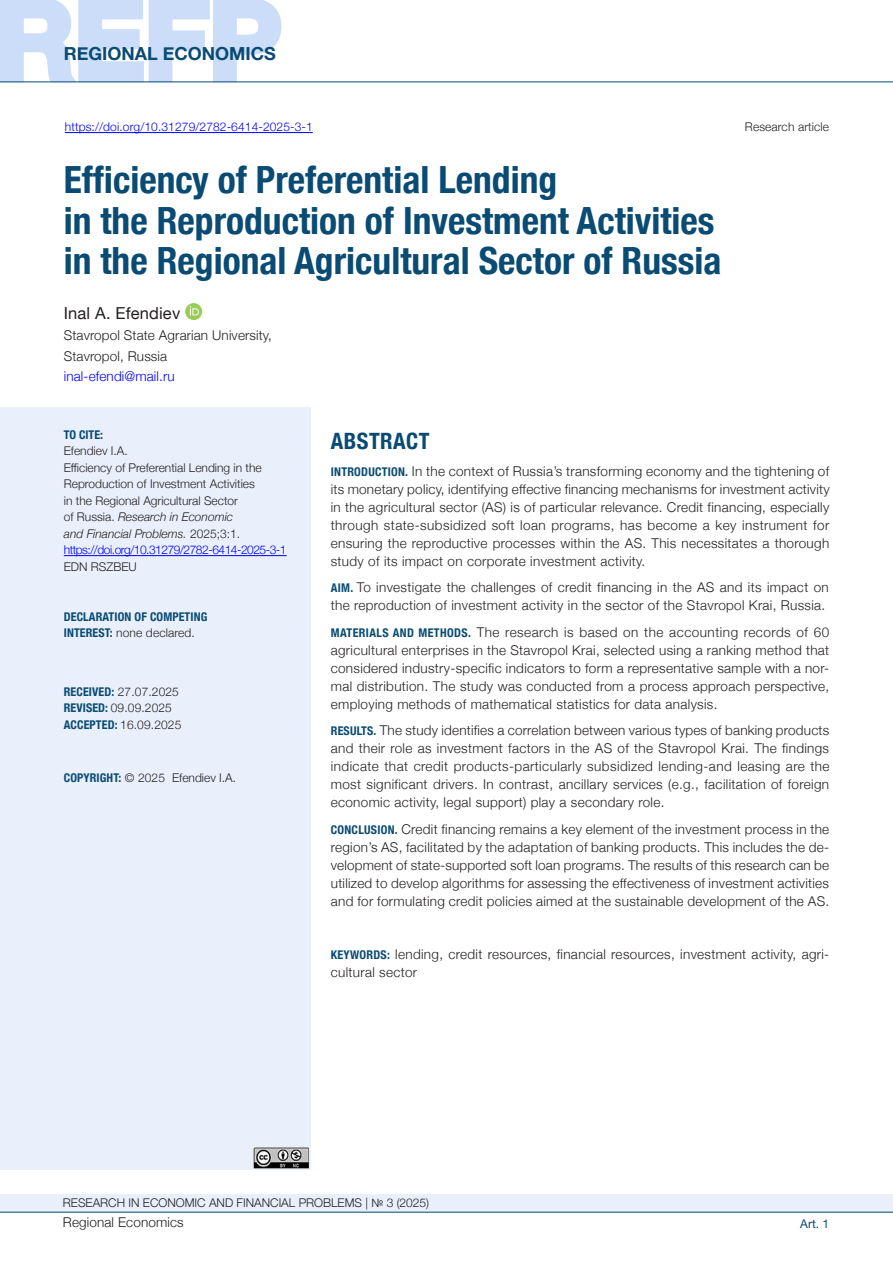
<style>
.page{position:relative;width:893px;height:1263px;background:#fff}
.page>*{position:absolute;margin:0;border:0;box-sizing:border-box;transform-origin:0 0}
.ЗАГОЛОВОК{font:700 condensed 37.5px "Helvetica Neue";color:#094b73}
.Аннотация-Заг{font:700 condensed 22.5px "Helvetica Neue";letter-spacing:.02em;color:#094b73}
.t1{font:700 18px "Helvetica Neue";color:#094b73}
.АВТОР{font:16.5px "Helvetica Neue";letter-spacing:.01em;color:#231f20}
.Аннотация-рус{font:300 13.5px/18px "Helvetica Neue";letter-spacing:.025em;color:#231f20;text-align:justify}
.ИНСТИТУТ{font:300 13.5px "Helvetica Neue";letter-spacing:.01em;color:#231f20}
.ИНСТИТУТ-2{font:300 13.5px "Helvetica Neue";letter-spacing:.01em;color:#00f}
.ОСНОВНОЙ{font:300 13.5px "Helvetica Neue";letter-spacing:.01em;color:#231f20}
.Цитата{font:300 12px/16.5px "Helvetica Neue";color:#231f20}
.ИНСТИТУТ-3{font:300 12px/16.5px "Helvetica Neue";letter-spacing:.01em;color:#231f20}
.ИНСТИТУТ-4{font:700 condensed 12px/16.5px "Helvetica Neue";letter-spacing:.01em;color:#094b73}
.Цитата-2{font:300 12px "Helvetica Neue";letter-spacing:-.04em;color:#00f}
.doi{font:300 12px "Helvetica Neue";letter-spacing:.01em;color:#00f}
.УДК{font:300 12px "Helvetica Neue";letter-spacing:.01em;color:#231f20}
.Цитата-3{font:700 condensed 12px "Helvetica Neue";color:#094b73}
.t2{font:12px "Helvetica Neue";color:#094b73}
.s1{font-style:italic}
.s2{font-weight:300;font-stretch:normal;color:#231f20}
.s3{font-weight:700;font-stretch:condensed;color:#094b73}
.s4{font-weight:700;font-stretch:condensed;font-size:12px;color:#094b73}
</style>
<div class="page">
<div style="left:0;top:1194px;width:893px;height:18px;background:#e9f0fc"></div>
<hr style="left:0;top:1212px;width:893px;height:1px;background:#094b73">
<svg style="left:0;top:0;width:286px;height:83px"></svg>
<hr style="left:0;top:81px;width:893px;height:1px;background:#094b73">
<div style="left:0;top:407px;width:310px;height:762px;background:#e9f0fc"></div>
<hr style="left:64px;top:555px;width:223px;height:1px;background:#00f">
<hr style="left:65px;top:132px;width:248px;height:1px;background:#00f">
<svg style="left:185px;top:303px;width:17px;height:17px"></svg>
<svg style="left:185px;top:303px;width:18px;height:12px"></svg>
<img style="left:253px;top:1148px;width:56px;height:20px">
<p class="t1" style="left:64px;top:40px;width:213px">REGIONAL ECONOMICS</p>
<p class="doi" style="left:65px;top:117px;width:250px">https://doi.org/10.31279/2782-6414-2025-3-1</p>
<p class="УДК" style="left:745px;top:117px;width:86px">Research article</p>
<p class="ЗАГОЛОВОК" style="left:64px;top:149px;width:495px">Efficiency of Preferential Lending</p>
<p class="ЗАГОЛОВОК" style="left:64px;top:189px;width:652px">in the Reproduction of Investment Activities</p>
<p class="ЗАГОЛОВОК" style="left:64px;top:230px;width:659px">in the Regional Agricultural Sector of Russia</p>
<p class="АВТОР" style="left:64px;top:301px;width:118px">Inal A. Efendiev</p>
<p class="ИНСТИТУТ" style="left:64px;top:324px;width:210px">Stavropol State Agrarian University,</p>
<p class="ИНСТИТУТ" style="left:64px;top:345px;width:105px">Stavropol, Russia</p>
<p class="ИНСТИТУТ-2" style="left:64px;top:366px;width:112px">inal-efendi@mail.ru</p>
<p class="Цитата-3" style="left:64px;top:425px;width:41px">TO CITE:</p>
<p class="Цитата" style="left:64px;top:442px;width:66px">Efendiev I.A.</p>
<p class="Цитата" style="left:64px;top:458px;width:200px">Efficiency of Preferential Lending in the Reproduction of Investment Activities in the Regional Agricultural Sector<br>of Russia. <span class="s1">Research in Economic<br>and Financial Problems.</span> 2025;3:1.</p>
<p class="Цитата-2" style="left:64px;top:540px;width:224px">https://doi.org/10.31279/2782-6414-2025-3-1</p>
<p class="Цитата" style="left:64px;top:557px;width:74px">EDN RSZBEU</p>
<p class="ИНСТИТУТ-4" style="left:64px;top:608px;width:145px">DECLARATION OF COMPETING<br>INTEREST: <span class="s2">none declared.</span></p>
<p class="ИНСТИТУТ-3" style="left:64px;top:682px;width:119px"><span class="s3">RECEIVED:</span> 27.07.2025<br><span class="s3">REVISED:</span> 09.09.2025<br><span class="s3">ACCEPTED:</span> 16.09.2025</p>
<p class="ИНСТИТУТ-3" style="left:64px;top:768px;width:174px"><span class="s3">COPYRIGHT:</span> ©️ 2025 Efendiev I.A.</p>
<p class="Аннотация-Заг" style="left:331px;top:422px;width:100px">ABSTRACT</p>
<p class="Аннотация-рус" style="left:331px;top:461px;width:500px"><span class="s4">INTRODUCTION.</span> In the context of Russia’s transforming economy and the tightening of its monetary policy, identifying effective financing mechanisms for investment activity in the agricultural sector (AS) is of particular relevance. Credit financing, especially through state-subsidized soft loan programs, has become a key instrument for ensuring the reproductive processes within the AS. This necessitates a thorough study of its impact on corporate investment activity.</p>
<p class="Аннотация-рус" style="left:331px;top:577px;width:499px"><span class="s4">AIM.</span> To investigate the challenges of credit financing in the AS and its impact on the reproduction of investment activity in the sector of the Stavropol Krai, Russia.</p>
<p class="Аннотация-рус" style="left:331px;top:622px;width:500px"><span class="s4">MATERIALS AND METHODS.</span> The research is based on the accounting records of 60 agricultural enterprises in the Stavropol Krai, selected using a ranking method that considered industry-specific indicators to form a representative sample with a nor&shy;mal distribution. The study was conducted from a process approach perspective, employing methods of mathematical statistics for data analysis.</p>
<p class="Аннотация-рус" style="left:331px;top:720px;width:500px"><span class="s4">RESULTS.</span> The study identifies a correlation between various types of banking products and their role as investment factors in the AS of the Stavropol Krai. The findings indicate that credit products-particularly subsidized lending-and leasing are the most significant drivers. In contrast, ancillary services (e.g., facilitation of foreign economic activity, legal support) play a secondary role.</p>
<p class="Аннотация-рус" style="left:331px;top:819px;width:500px"><span class="s4">CONCLUSION.</span> Credit financing remains a key element of the investment process in the region’s AS, facilitated by the adaptation of banking products. This includes the de&shy;velopment of state-supported soft loan programs. The results of this research can be utilized to develop algorithms for assessing the effectiveness of investment activities and for formulating credit policies aimed at the sustainable development of the AS.</p>
<p class="Аннотация-рус" style="left:331px;top:944px;width:500px"><span class="s4">KEYWORDS:</span> lending, credit resources, financial resources, investment activity, agri&shy;cultural sector</p>
<p class="Цитата" style="left:63px;top:1194px;width:368px">RESEARCH IN ECONOMIC AND FINANCIAL PROBLEMS | № 3 (2025)</p>
<p class="ОСНОВНОЙ" style="left:63px;top:1211px;width:122px">Regional Economics</p>
<p class="t2" style="left:800px;top:1214px;width:30px">Art. 1</p>
</div>
